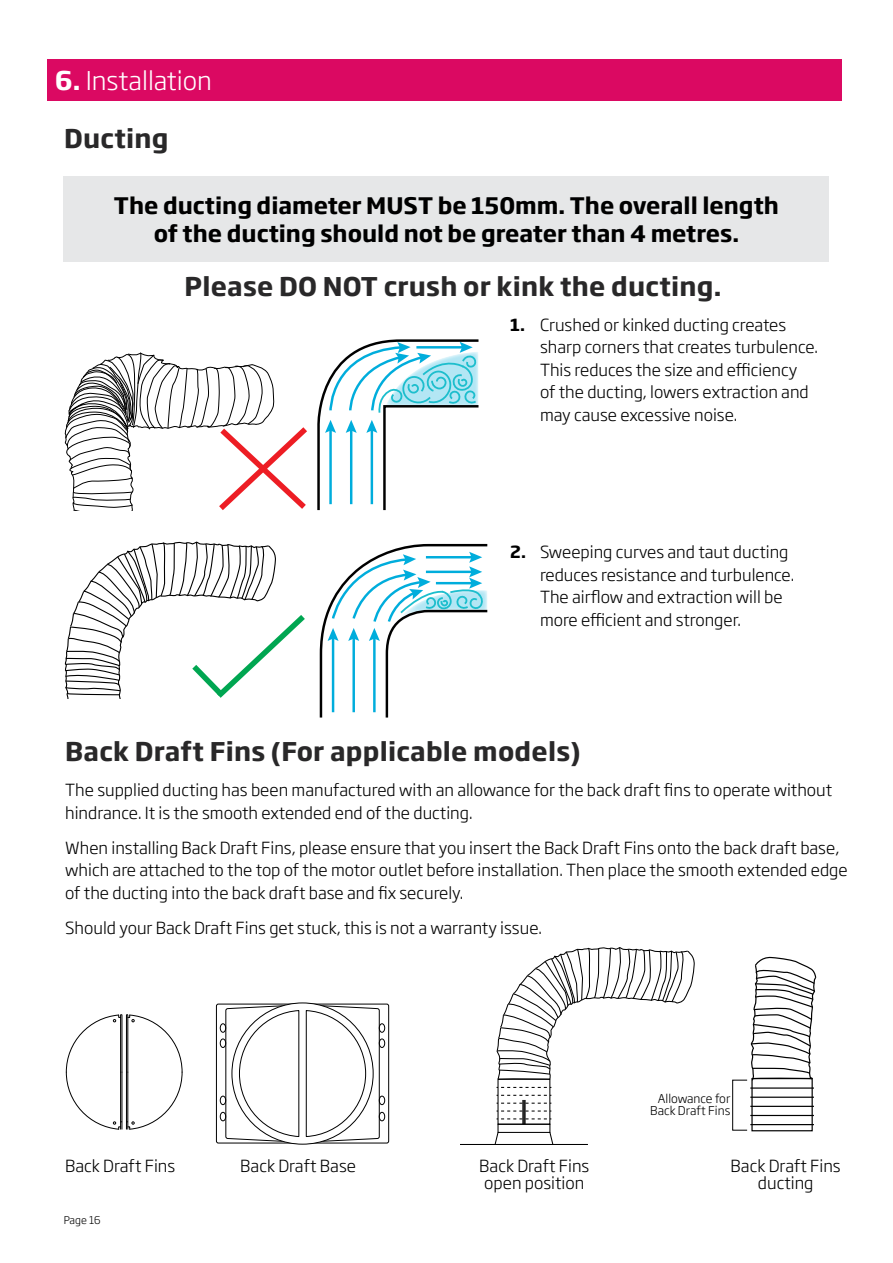
<style>
.page{position:relative;width:893px;height:1263px;background:#fff}
.page>*{position:absolute;margin:0;border:0;box-sizing:border-box;transform-origin:0 0}
.t1{font:700 25.5px "Soho Gothic Pro";letter-spacing:.01em;color:#292829}
.t2{font:300 25.5px "Soho Gothic Pro";color:#fff}
.t3{font:700 22.5px/28.5px "Soho Gothic Pro";color:#000;text-align:center}
.t4{font:300 16.5px/22.5px "Soho Gothic Pro";color:#000}
.t5{font:300 12px/12px "Soho Gothic Pro";color:#000;text-align:right}
.t6{font:300 10.5px "Soho Gothic Pro";letter-spacing:-.01em;color:#000}
.s1{font-weight:700}
</style>
<div class="page">
<div style="left:47px;top:60px;width:791px;height:41px;background:#db0962"></div>
<div style="left:64px;top:176px;width:765px;height:86px;background:#e6e7e8"></div>
<svg style="left:64px;top:541px;width:241px;height:158px"></svg>
<svg style="left:64px;top:339px;width:415px;height:172px"></svg>
<svg style="left:319px;top:544px;width:168px;height:174px"></svg>
<hr style="left:522px;top:1100px;width:2px;height:24px;background:#000">
<hr style="left:524px;top:1100px;width:2px;height:24px;background:#000">
<svg style="left:501px;top:1087px;width:50px;height:1px"></svg>
<svg style="left:501px;top:1095px;width:50px;height:1px"></svg>
<svg style="left:501px;top:1103px;width:50px;height:1px"></svg>
<svg style="left:501px;top:1110px;width:50px;height:1px"></svg>
<svg style="left:501px;top:1118px;width:50px;height:1px"></svg>
<svg style="left:496px;top:947px;width:199px;height:133px"></svg>
<div style="left:497px;top:1124px;width:53px;height:9px;border:1px solid #000"></div>
<hr style="left:460px;top:1144px;width:128px;height:1px;background:#000">
<svg style="left:494px;top:1131px;width:5px;height:13px"></svg>
<svg style="left:549px;top:1131px;width:5px;height:13px"></svg>
<div style="left:497px;top:1079px;width:53px;height:46px;border:1px solid #000"></div>
<hr style="left:750px;top:1106px;width:64px;height:1px;background:#000">
<hr style="left:750px;top:1115px;width:64px;height:1px;background:#000">
<hr style="left:750px;top:1124px;width:64px;height:1px;background:#000">
<svg style="left:750px;top:957px;width:67px;height:141px"></svg>
<div style="left:751px;top:1078px;width:62px;height:53px;border:1px solid #000"></div>
<div style="left:216px;top:1004px;width:173px;height:139px;border:1px solid #000;border-radius:2px"></div>
<div style="left:220px;top:1023px;width:6px;height:10px;border:1px solid #000;border-radius:50%"></div>
<div style="left:220px;top:1112px;width:6px;height:9px;border:1px solid #000;border-radius:50%"></div>
<div style="left:220px;top:1038px;width:6px;height:10px;border:1px solid #000;border-radius:50%"></div>
<div style="left:220px;top:1096px;width:6px;height:9px;border:1px solid #000;border-radius:50%"></div>
<div style="left:379px;top:1023px;width:6px;height:10px;border:1px solid #000;border-radius:50%"></div>
<div style="left:379px;top:1112px;width:6px;height:9px;border:1px solid #000;border-radius:50%"></div>
<div style="left:379px;top:1038px;width:6px;height:10px;border:1px solid #000;border-radius:50%"></div>
<div style="left:379px;top:1096px;width:6px;height:9px;border:1px solid #000;border-radius:50%"></div>
<svg style="left:225px;top:1004px;width:155px;height:139px"></svg>
<svg style="left:65px;top:1014px;width:118px;height:116px"></svg>
<div style="left:732px;top:1080px;width:15px;height:50px;border:1px solid #000"></div>
<h1 class="t2" style="left:55px;top:61px;width:158px"><span class="s1">6.</span> Installation</h1>
<h1 class="t1" style="left:64px;top:118px;width:106px">Ducting</h1>
<h2 class="t3" style="left:114px;top:190px;width:667px">The ducting diameter MUST be 150mm. The overall length of the ducting should not be greater than 4 metres.</h2>
<h1 class="t1" style="left:185px;top:266px;width:538px">Please DO NOT crush or kink the ducting.</h1>
<p class="t4" style="left:540px;top:313px;width:280px;text-indent:-30px"><span class="s1">1.</span> Crushed or kinked ducting creates sharp corners that creates turbulence.<br>This reduces the size and efficiency<br>of the ducting, lowers extraction and may cause excessive noise.</p>
<p class="t4" style="left:540px;top:540px;width:256px;text-indent:-30px"><span class="s1">2.</span> Sweeping curves and taut ducting reduces resistance and turbulence.<br>The airflow and extraction will be more efficient and stronger.</p>
<h1 class="t1" style="left:65px;top:731px;width:517px">Back Draft Fins (For applicable models)</h1>
<p class="t4" style="left:65px;top:778px;width:768px">The supplied ducting has been manufactured with an allowance for the back draft fins to operate without hindrance. It is the smooth extended end of the ducting.</p>
<p class="t4" style="left:65px;top:835px;width:784px">When installing Back Draft Fins, please ensure that you insert the Back Draft Fins onto the back draft base, which are attached to the top of the motor outlet before installation. Then place the smooth extended edge of the ducting into the back draft base and fix securely.</p>
<p class="t4" style="left:65px;top:916px;width:478px">Should your Back Draft Fins get stuck, this is not a warranty issue.</p>
<p class="t5" style="left:650px;top:1092px;width:82px">Allowance for<br>Back Draft Fins</p>
<p class="t4" style="left:65px;top:1154px;width:112px">Back Draft Fins</p>
<p class="t4" style="left:479px;top:1157px;width:112px;line-height:16.5px;text-align:center">Back Draft Fins open position</p>
<p class="t4" style="left:731px;top:1157px;width:112px;line-height:16.5px;text-align:center">Back Draft Fins ducting</p>
<p class="t4" style="left:240px;top:1154px;width:117px">Back Draft Base</p>
<p class="t6" style="left:64px;top:1212px;width:38px">Page 16</p>
</div>
